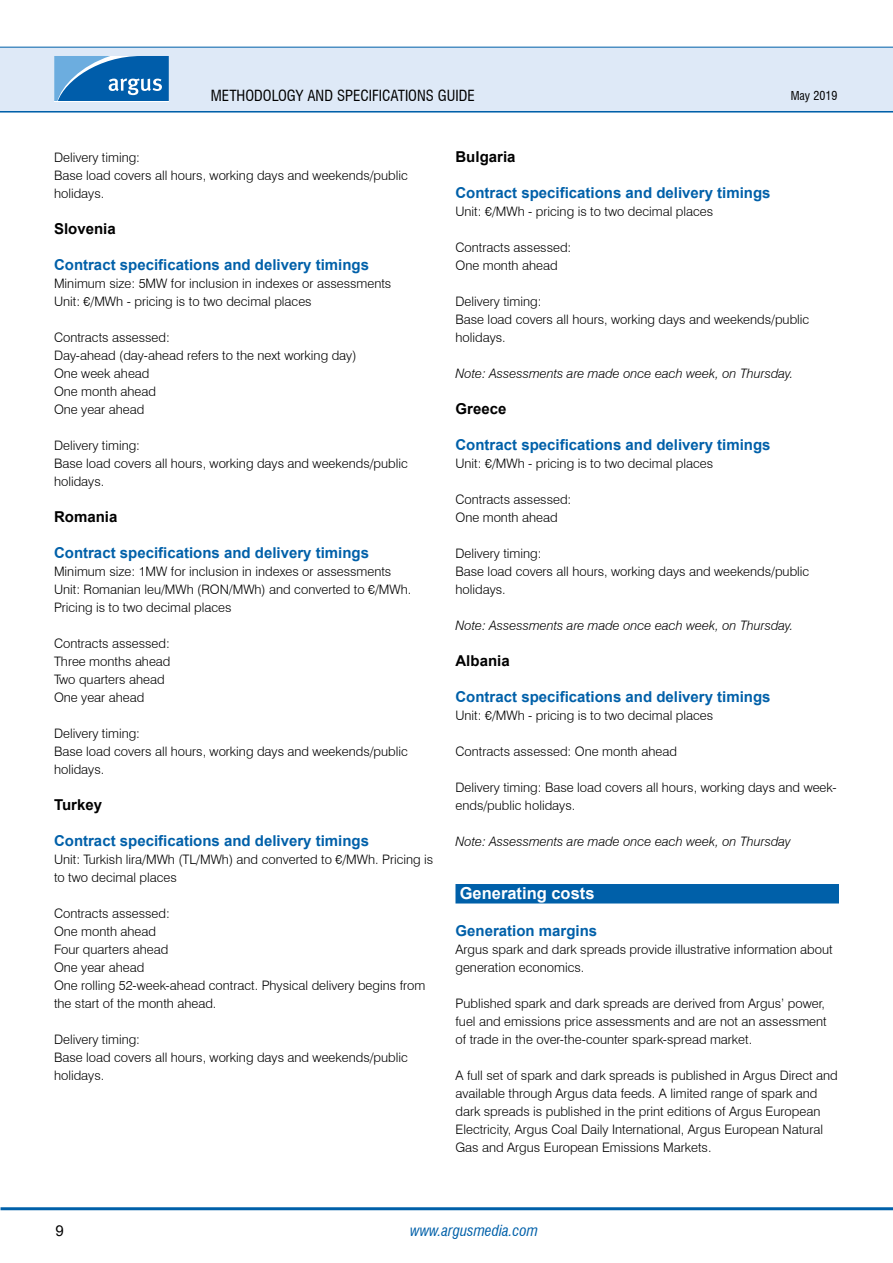
<style>
.page{position:relative;width:893px;height:1263px;background:#fff}
.page>*{position:absolute;margin:0;border:0;box-sizing:border-box;transform-origin:0 0}
.t1{font:700 16.5px "Arial";color:#fff}
.t2{font:700 15px "Arial";color:#0060a9}
.t3{font:700 15px "Arial";color:#000}
.t4{font:condensed 15px "Swiss 721 BT";color:#000}
.t5{font:italic condensed 15px "Swiss 721 BT";color:#0060a9}
.t6{font:15px "Arial";color:#000}
.t7{font:300 13.05px/18px "Swiss 721 BT";color:#000}
.t8{font:italic 300 13.05px "Swiss 721 BT";color:#000}
.t9{font:condensed 12px "Swiss 721 BT";color:#000}
</style>
<div class="page">
<hr style="left:0;top:110px;width:893px;height:3px;background:#0060a9">
<div style="left:0;top:47px;width:893px;height:64px;background:#dee9f7"></div>
<hr style="left:0;top:47px;width:893px;height:1px;background:#0060a9">
<svg style="left:54px;top:56px;width:115px;height:45px;background:#307dbd"></svg>
<hr style="left:1px;top:1207px;width:892px;height:3px;background:#0060a9">
<div style="left:455px;top:884px;width:384px;height:19px;background:#0060a9"></div>
<p class="t4" style="left:211px;top:86px;width:264px">METHODOLOGY AND SPECIFICATIONS GUIDE</p>
<p class="t9" style="left:791px;top:88px;width:48px">MAY 2019</p>
<p class="t7" style="left:54px;top:148px;width:355px">Delivery timing:<br>Base load covers all hours, working days and weekends/public holidays.</p>
<p class="t3" style="left:54px;top:218px;width:63px">Slovenia</p>
<p class="t2" style="left:54px;top:254px;width:317px">Contract specifications and delivery timings</p>
<p class="t7" style="left:54px;top:274px;width:339px">Minimum size: 5MW for inclusion in indexes or assessments<br>Unit: €/MWh - pricing is to two decimal places</p>
<p class="t7" style="left:54px;top:328px;width:304px">Contracts assessed:<br>Day-ahead (day-ahead refers to the next working day)<br>One week ahead<br>One month ahead<br>One year ahead</p>
<p class="t7" style="left:54px;top:436px;width:355px">Delivery timing:<br>Base load covers all hours, working days and weekends/public holidays.</p>
<p class="t3" style="left:54px;top:506px;width:65px">Romania</p>
<p class="t2" style="left:54px;top:542px;width:317px">Contract specifications and delivery timings</p>
<p class="t7" style="left:54px;top:562px;width:359px">Minimum size: 1MW for inclusion in indexes or assessments<br>Unit: Romanian leu/MWh (RON/MWh) and converted to €/MWh.<br>Pricing is to two decimal places</p>
<p class="t7" style="left:54px;top:634px;width:118px">Contracts assessed:<br>Three months ahead<br>Two quarters ahead<br>One year ahead</p>
<p class="t7" style="left:54px;top:724px;width:355px">Delivery timing:<br>Base load covers all hours, working days and weekends/public holidays.</p>
<p class="t3" style="left:54px;top:794px;width:50px">Turkey</p>
<p class="t2" style="left:54px;top:830px;width:317px">Contract specifications and delivery timings</p>
<p class="t7" style="left:54px;top:850px;width:381px">Unit: Turkish lira/MWh (TL/MWh) and converted to €/MWh. Pricing is to two decimal places</p>
<p class="t7" style="left:54px;top:904px;width:373px">Contracts assessed:<br>One month ahead<br>Four quarters ahead<br>One year ahead<br>One rolling 52-week-ahead contract. Physical delivery begins from the start of the month ahead.</p>
<p class="t7" style="left:54px;top:1030px;width:355px">Delivery timing:<br>Base load covers all hours, working days and weekends/public holidays.</p>
<p class="t3" style="left:455px;top:146px;width:62px">Bulgaria</p>
<p class="t2" style="left:455px;top:182px;width:317px">Contract specifications and delivery timings</p>
<p class="t7" style="left:455px;top:202px;width:259px">Unit: €/MWh - pricing is to two decimal places</p>
<p class="t7" style="left:455px;top:238px;width:117px">Contracts assessed:<br>One month ahead</p>
<p class="t7" style="left:455px;top:292px;width:355px">Delivery timing:<br>Base load covers all hours, working days and weekends/public holidays.</p>
<p class="t8" style="left:455px;top:365px;width:339px">Note: Assessments are made once each week, on Thursday.</p>
<p class="t3" style="left:455px;top:398px;width:52px">Greece</p>
<p class="t2" style="left:455px;top:434px;width:317px">Contract specifications and delivery timings</p>
<p class="t7" style="left:455px;top:454px;width:259px">Unit: €/MWh - pricing is to two decimal places</p>
<p class="t7" style="left:455px;top:490px;width:117px">Contracts assessed:<br>One month ahead</p>
<p class="t7" style="left:455px;top:544px;width:355px">Delivery timing:<br>Base load covers all hours, working days and weekends/public holidays.</p>
<p class="t8" style="left:455px;top:617px;width:339px">Note: Assessments are made once each week, on Thursday.</p>
<p class="t3" style="left:455px;top:650px;width:56px">Albania</p>
<p class="t2" style="left:455px;top:686px;width:317px">Contract specifications and delivery timings</p>
<p class="t7" style="left:455px;top:706px;width:259px">Unit: €/MWh - pricing is to two decimal places</p>
<p class="t7" style="left:455px;top:742px;width:223px">Contracts assessed: One month ahead</p>
<p class="t7" style="left:455px;top:778px;width:383px">Delivery timing: Base load covers all hours, working days and week&shy;ends/public holidays.</p>
<p class="t8" style="left:455px;top:833px;width:337px">Note: Assessments are made once each week, on Thursday</p>
<p class="t1" style="left:460px;top:882px;width:136px">Generating costs</p>
<p class="t2" style="left:455px;top:920px;width:143px">Generation margins</p>
<p class="t7" style="left:455px;top:940px;width:379px">Argus spark and dark spreads provide illustrative information about generation economics.</p>
<p class="t7" style="left:455px;top:994px;width:373px">Published spark and dark spreads are derived from Argus’ power, fuel and emissions price assessments and are not an assessment of trade in the over-the-counter spark-spread market.</p>
<p class="t7" style="left:455px;top:1066px;width:384px">A full set of spark and dark spreads is published in Argus Direct and available through Argus data feeds. A limited range of spark and dark spreads is published in the print editions of Argus European Electricity, Argus Coal Daily International, Argus European Natural Gas and Argus European Emissions Markets.</p>
<p class="t6" style="left:55px;top:1220px;width:10px">9</p>
<p class="t5" style="left:410px;top:1221px;width:129px">www.argusmedia.com</p>
</div>
